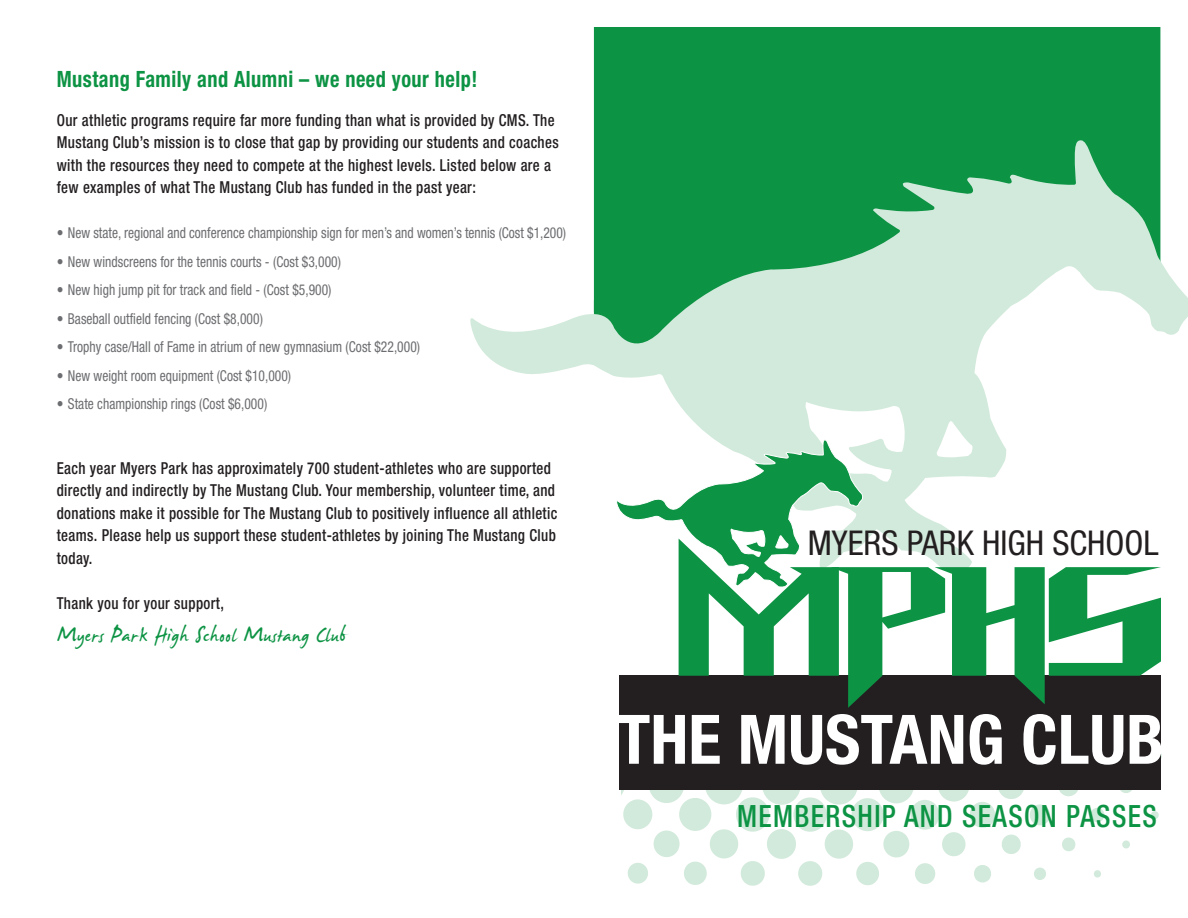
<style>
.page{position:relative;width:1188px;height:918px;background:#fff}
.page>*{position:absolute;margin:0;border:0;box-sizing:border-box;transform-origin:0 0}
.t1{font:99.6px "Daredevil";color:#0d9344}
.t2{font:700 condensed 68.4px "Helvetica Neue";color:#fff}
.t3{font:condensed 34.2px "Helvetica Neue";color:#231f20}
.t4{font:33px "James Fajardo";letter-spacing:.025em;color:#0d9344;scale:.9 1}
.t5{font:500 condensed 30.75px "Helvetica Neue";letter-spacing:.05em;color:#0d9344;scale:.9 1}
.t6{font:700 condensed 22.5px "Helvetica Neue";letter-spacing:.025em;color:#0d9344;scale:.9 1}
.t7{font:500 condensed 16.5px/22.5px "Helvetica Neue";letter-spacing:.025em;color:#231f20;scale:.9 1}
.t8{font:condensed 15px "Helvetica Neue";letter-spacing:.005em;color:#6c6d70;scale:.9 1}
</style>
<div class="page">
<div style="left:594px;top:27px;width:566px;height:112px;background:#0d9344"></div>
<svg style="left:1151px;top:811px;width:8px;height:8px"></svg>
<svg style="left:621px;top:790px;width:511px;height:96px"></svg>
<svg style="left:470px;top:139px;width:718px;height:433px"></svg>
<div style="left:619px;top:675px;width:542px;height:115px;background:#231f20"></div>
<svg style="left:616px;top:439px;width:248px;height:148px"></svg>
<h3 class="t6" style="left:57px;top:65px;width:469px">Mustang Family and Alumni – we need your help!</h3>
<p class="t7" style="left:57px;top:109px;width:559px">Our athletic programs require far more funding than what is provided by CMS. The Mustang Club’s mission is to close that gap by providing our students and coaches with the resources they need to compete at the highest levels. Listed below are a few examples of what The Mustang Club has funded in the past year:</p>
<p class="t8" style="left:57px;top:224px;width:568px">• New state, regional and conference championship sign for men’s and women’s tennis (Cost $1,200)</p>
<p class="t8" style="left:57px;top:253px;width:317px">• New windscreens for the tennis courts - (Cost $3,000)</p>
<p class="t8" style="left:57px;top:281px;width:307px">• New high jump pit for track and field - (Cost $5,900)</p>
<p class="t8" style="left:57px;top:310px;width:231px">• Baseball outfield fencing (Cost $8,000)</p>
<p class="t8" style="left:57px;top:338px;width:405px">• Trophy case/Hall of Fame in atrium of new gymnasium (Cost $22,000)</p>
<p class="t8" style="left:57px;top:367px;width:262px">• New weight room equipment (Cost $10,000)</p>
<p class="t8" style="left:57px;top:395px;width:235px">• State championship rings (Cost $6,000)</p>
<p class="t7" style="left:57px;top:457px;width:558px">Each year Myers Park has approximately 700 student-athletes who are supported directly and indirectly by The Mustang Club. Your membership, volunteer time, and donations make it possible for The Mustang Club to positively influence all athletic teams. Please help us support these student-athletes by joining The Mustang Club today.</p>
<p class="t7" style="left:57px;top:592px;width:187px">Thank you for your support,</p>
<h3 class="t4" style="left:57px;top:619px;width:323px">Myers Park High School Mustang Club</h3>
<h3 class="t3" style="left:808px;top:523px;width:352px">MYERS PARK HIGH SCHOOL</h3>
<h1 class="t1" style="left:675px;top:583px;width:493px">MPHS</h1>
<h2 class="t2" style="left:618px;top:698px;width:548px">THE MUSTANG CLUB</h2>
<h3 class="t5" style="left:737px;top:798px;width:468px">MEMBERSHIP AND SEASON PASSES</h3>
</div>
